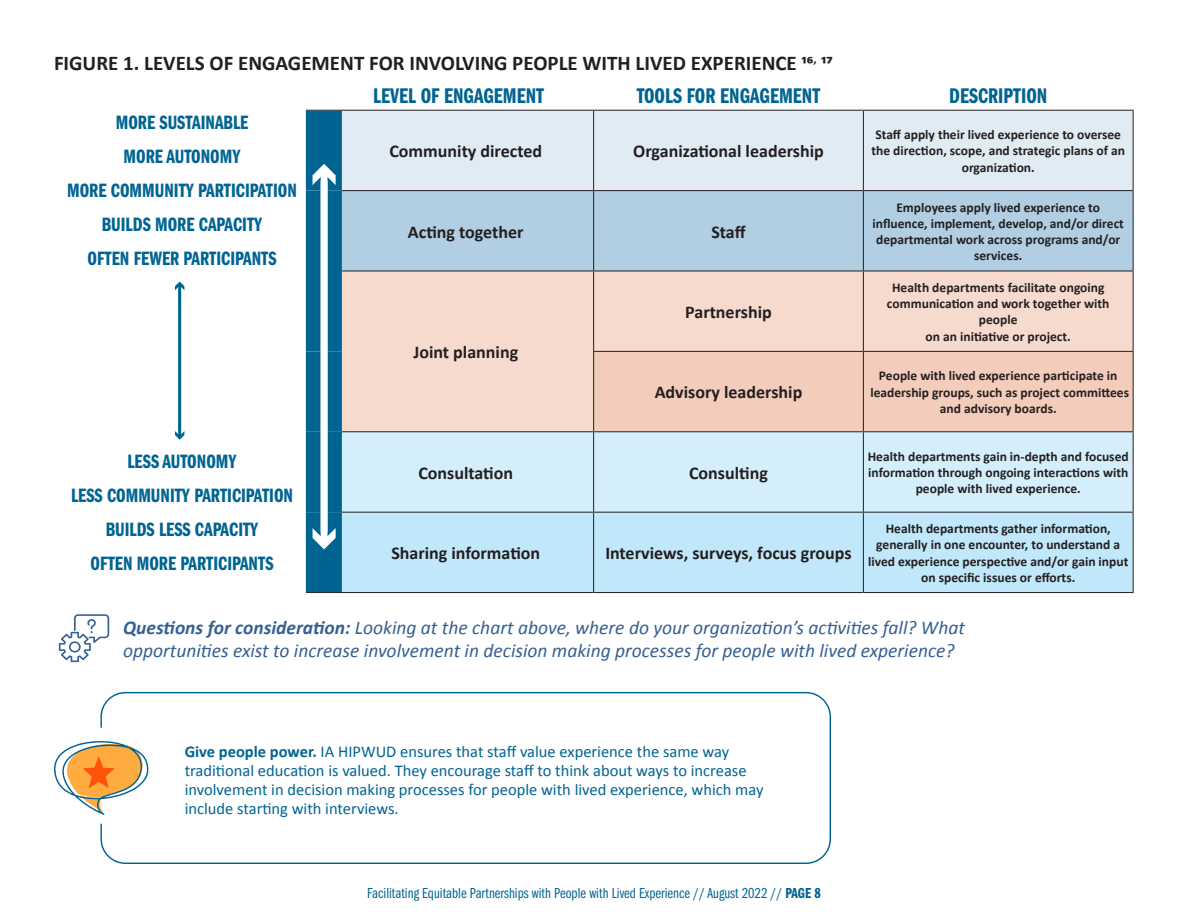
<style>
.page{position:relative;width:1188px;height:918px;background:#fff}
.page>*{position:absolute;margin:0;border:0;box-sizing:border-box;transform-origin:0 0}
.Heading_1{font:22.05px "Franklin Gothic LT Pro Dm Cm";color:#006492}
.t1{font:700 21px "Calibri";color:#231f20}
.Heading_1-2{font:19.95px "Franklin Gothic LT Pro Dm Cm";color:#006492}
.t2{font:italic 19.5px/22.4px "Calibri";color:#366091}
.t3{font:700 18px "Calibri";color:#231f20}
.t4{font:16.5px/19px "Calibri";color:#006492}
.t5{font:15px "Franklin Gothic LT Pro Bk Cm";color:#006492}
.t6{font:700 13.5px/16.2px "Calibri";color:#231f20;text-align:center}
.s1{font-weight:700}
.s2{font-family:"Franklin Gothic LT Pro Dm Cm"}
</style>
<div class="page">
<div style="left:342px;top:111px;width:791px;height:79px;background:#e1ebf3"></div>
<div style="left:342px;top:191px;width:791px;height:80px;background:#b1cee2"></div>
<div style="left:342px;top:272px;width:791px;height:159px;background:#f7dace"></div>
<div style="left:594px;top:352px;width:539px;height:79px;background:#f4ccbb"></div>
<div style="left:342px;top:432px;width:791px;height:80px;background:#d4effb"></div>
<div style="left:342px;top:513px;width:791px;height:79px;background:#c1e8fa"></div>
<hr style="left:306px;top:110px;width:288px;height:1px;background:#231f20">
<hr style="left:594px;top:110px;width:269px;height:1px;background:#231f20">
<hr style="left:593px;top:111px;width:1px;height:79px;background:#231f20">
<hr style="left:863px;top:110px;width:271px;height:1px;background:#231f20">
<hr style="left:863px;top:111px;width:1px;height:79px;background:#231f20">
<hr style="left:1133px;top:111px;width:1px;height:79px;background:#231f20">
<hr style="left:342px;top:190px;width:252px;height:1px;background:#231f20">
<hr style="left:342px;top:271px;width:252px;height:1px;background:#231f20">
<hr style="left:593px;top:271px;width:1px;height:80px;background:#231f20">
<hr style="left:863px;top:271px;width:1px;height:80px;background:#231f20">
<hr style="left:1133px;top:271px;width:1px;height:80px;background:#231f20">
<hr style="left:593px;top:351px;width:270px;height:1px;background:#231f20">
<hr style="left:593px;top:352px;width:1px;height:79px;background:#231f20">
<hr style="left:863px;top:351px;width:271px;height:1px;background:#231f20">
<hr style="left:863px;top:352px;width:1px;height:79px;background:#231f20">
<hr style="left:1133px;top:352px;width:1px;height:79px;background:#231f20">
<hr style="left:342px;top:431px;width:252px;height:1px;background:#231f20">
<hr style="left:594px;top:431px;width:269px;height:1px;background:#231f20">
<hr style="left:593px;top:432px;width:1px;height:80px;background:#231f20">
<hr style="left:863px;top:431px;width:271px;height:1px;background:#231f20">
<hr style="left:863px;top:432px;width:1px;height:80px;background:#231f20">
<hr style="left:1133px;top:432px;width:1px;height:80px;background:#231f20">
<hr style="left:342px;top:512px;width:252px;height:1px;background:#231f20">
<hr style="left:594px;top:512px;width:269px;height:1px;background:#231f20">
<hr style="left:593px;top:513px;width:1px;height:79px;background:#231f20">
<hr style="left:863px;top:512px;width:271px;height:1px;background:#231f20">
<hr style="left:863px;top:513px;width:1px;height:79px;background:#231f20">
<hr style="left:1133px;top:513px;width:1px;height:79px;background:#231f20">
<hr style="left:306px;top:592px;width:288px;height:1px;background:#231f20">
<hr style="left:594px;top:592px;width:269px;height:1px;background:#231f20">
<hr style="left:863px;top:592px;width:271px;height:1px;background:#231f20">
<div style="left:306px;top:111px;width:36px;height:80px;background:#006492"></div>
<div style="left:306px;top:191px;width:36px;height:80px;background:#006492"></div>
<div style="left:306px;top:271px;width:36px;height:80px;background:#006492"></div>
<div style="left:306px;top:351px;width:36px;height:81px;background:#006492"></div>
<div style="left:306px;top:432px;width:36px;height:80px;background:#006492"></div>
<div style="left:306px;top:512px;width:36px;height:80px;background:#006492"></div>
<hr style="left:594px;top:190px;width:269px;height:1px;background:#231f20">
<hr style="left:593px;top:191px;width:1px;height:80px;background:#231f20">
<hr style="left:594px;top:271px;width:269px;height:1px;background:#231f20">
<hr style="left:863px;top:190px;width:271px;height:1px;background:#231f20">
<hr style="left:863px;top:191px;width:1px;height:80px;background:#231f20">
<hr style="left:1133px;top:191px;width:1px;height:80px;background:#231f20">
<hr style="left:863px;top:271px;width:271px;height:1px;background:#231f20">
<svg style="left:313px;top:164px;width:23px;height:385px"></svg>
<svg style="left:175px;top:282px;width:9px;height:158px"></svg>
<svg style="left:59px;top:614px;width:50px;height:48px"></svg>
<svg style="left:100px;top:692px;width:731px;height:172px"></svg>
<svg style="left:54px;top:740px;width:95px;height:75px"></svg>
<p class="t1" style="left:54px;top:48px;width:780px">FIGURE 1. LEVELS OF ENGAGEMENT FOR INVOLVING PEOPLE WITH LIVED EXPERIENCE 16<sup>,</sup> 17</p>
<p class="Heading_1" style="left:373px;top:83px;width:172px">LEVEL OF ENGAGEMENT</p>
<p class="Heading_1" style="left:637px;top:83px;width:185px">TOOLS FOR ENGAGEMENT</p>
<p class="Heading_1" style="left:949px;top:83px;width:100px">DESCRIPTION</p>
<p class="Heading_1-2" style="left:116px;top:112px;width:134px">MORE SUSTAINABLE</p>
<p class="Heading_1-2" style="left:124px;top:146px;width:118px">MORE AUTONOMY</p>
<p class="Heading_1-2" style="left:67px;top:180px;width:231px">MORE COMMUNITY PARTICIPATION</p>
<p class="Heading_1-2" style="left:102px;top:214px;width:162px">BUILDS MORE CAPACITY</p>
<p class="Heading_1-2" style="left:88px;top:248px;width:191px">OFTEN FEWER PARTICIPANTS</p>
<p class="t6" style="left:872px;top:126px;width:255px">Staff apply their lived experience to oversee the direction, scope, and strategic plans of an organization.</p>
<p class="t3" style="left:389px;top:138px;width:154px">Community directed</p>
<p class="t3" style="left:633px;top:138px;width:192px">Organizational leadership</p>
<p class="t6" style="left:873px;top:199px;width:253px">Employees apply lived experience to influence, implement, develop, and/or direct departmental work across programs and/or services.</p>
<p class="t3" style="left:408px;top:219px;width:117px">Acting together</p>
<p class="t3" style="left:711px;top:219px;width:36px">Staff</p>
<p class="t3" style="left:413px;top:339px;width:106px">Joint planning</p>
<p class="t3" style="left:685px;top:299px;width:88px">Partnership</p>
<p class="t3" style="left:655px;top:380px;width:149px">Advisory leadership</p>
<p class="t6" style="left:887px;top:279px;width:224px">Health departments facilitate ongoing communication and work together with people</p>
<p class="t6" style="left:926px;top:328px;width:147px">on an initiative or project.</p>
<p class="t6" style="left:879px;top:367px;width:240px">People with lived experience participate in</p>
<p class="t6" style="left:871px;top:384px;width:260px">leadership groups, such as project committees</p>
<p class="t6" style="left:940px;top:400px;width:118px">and advisory boards.</p>
<p class="t6" style="left:868px;top:448px;width:262px">Health departments gain in-depth and focused information through ongoing interactions with people with lived experience.</p>
<p class="Heading_1-2" style="left:128px;top:450px;width:111px">LESS AUTONOMY</p>
<p class="Heading_1-2" style="left:71px;top:484px;width:224px">LESS COMMUNITY PARTICIPATION</p>
<p class="Heading_1-2" style="left:106px;top:518px;width:154px">BUILDS LESS CAPACITY</p>
<p class="Heading_1-2" style="left:91px;top:552px;width:184px">OFTEN MORE PARTICIPANTS</p>
<p class="t3" style="left:418px;top:460px;width:96px">Consultation</p>
<p class="t3" style="left:689px;top:460px;width:80px">Consulting</p>
<p class="t6" style="left:868px;top:520px;width:262px">Health departments gather information, generally in one encounter, to understand a lived experience perspective and/or gain input on specific issues or efforts.</p>
<p class="t2" style="left:123px;top:616px;width:843px"><span class="s1">Questions for consideration:</span> Looking at the chart above, where do your organization’s activities fall? What opportunities exist to increase involvement in decision making processes for people with lived experience?</p>
<p class="t3" style="left:391px;top:540px;width:150px">Sharing information</p>
<p class="t3" style="left:605px;top:540px;width:248px">Interviews, surveys, focus groups</p>
<p class="t4" style="left:185px;top:741px;width:580px"><span class="s1">Give people power.</span> IA HIPWUD ensures that staff value experience the same way traditional education is valued. They encourage staff to think about ways to increase involvement in decision making processes for people with lived experience, which may include starting with interviews.</p>
<p class="t5" style="left:367px;top:885px;width:455px">Facilitating Equitable Partnerships with People with Lived Experience // August 2022 // <span class="s2">PAGE 8</span></p>
</div>
